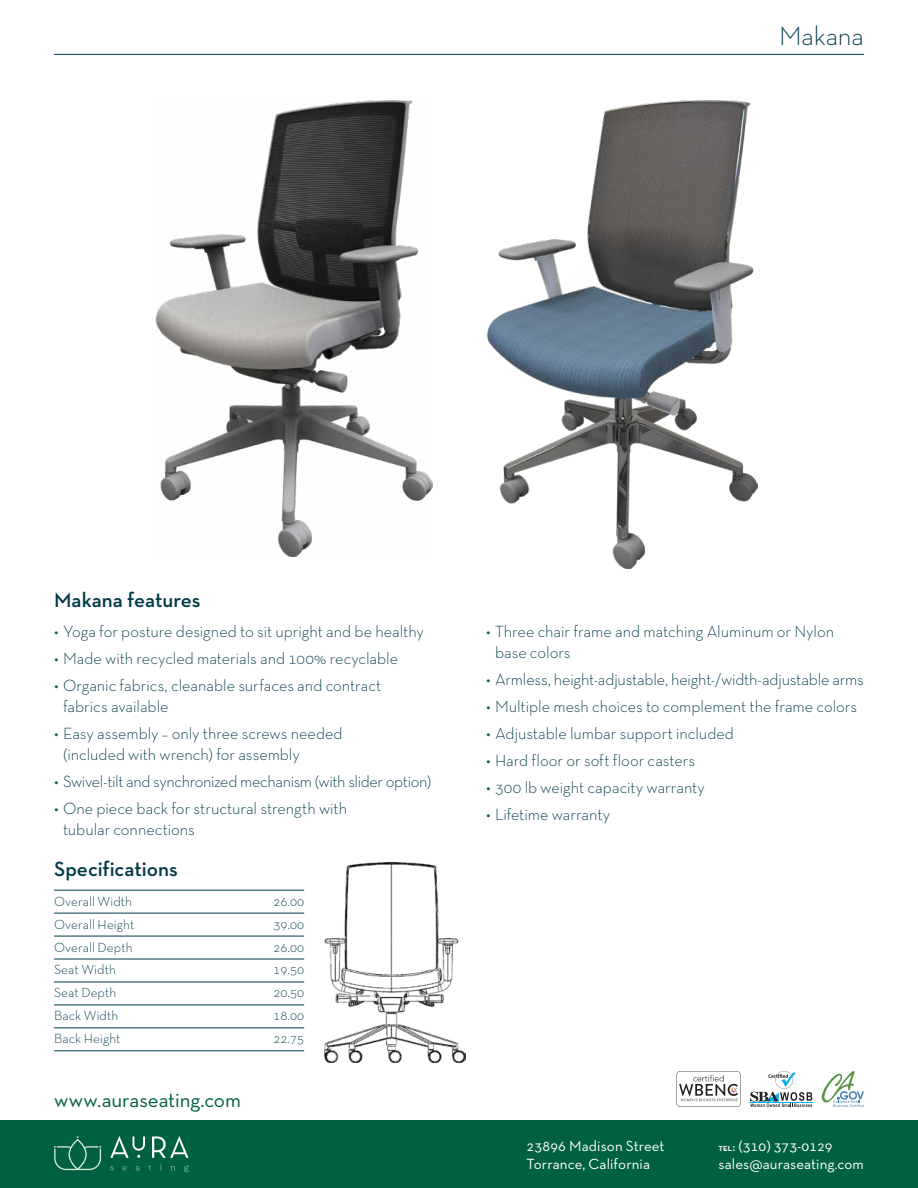
<style>
.page{position:relative;width:918px;height:1188px;background:#fff}
.page>*{position:absolute;margin:0;border:0;box-sizing:border-box;transform-origin:0 0}
.t1{font:300 27px "Neutra Text TF";letter-spacing:-.01em;color:#003a49}
.t2{font:600 21px "Neutra Text TF";color:#003a49}
.t3{font:21px "Neutra Text TF";letter-spacing:-.005em;color:#006142}
.t4{font:300 16.5px/21px "Neutra Text TF";letter-spacing:-.005em;color:#003a49}
.t5{font:300 16.5px "Neutra Text TF";letter-spacing:-.025em;color:#003a49}
.t6{font:15px "Neutra Text TF";letter-spacing:.005em;color:#fff}
.t7{font:300 13.5px "Neutra Text TF";letter-spacing:.005em;color:#003a49}
.s1{color:#006142}
.s2{font-weight:700;font-size:7.5px}
</style>
<div class="page">
<svg style="left:822px;top:1071px;width:42px;height:36px"></svg>
<svg style="left:750px;top:1071px;width:62px;height:36px"></svg>
<svg style="left:676px;top:1071px;width:65px;height:36px"></svg>
<hr style="left:54px;top:54px;width:810px;height:1px;background:#003a49">
<div style="left:0;top:1120px;width:918px;height:68px;background:#006142"></div>
<svg style="left:54px;top:1136px;width:47px;height:34px"></svg>
<svg style="left:110px;top:1166px;width:4px;height:4px"></svg>
<svg style="left:136px;top:1166px;width:4px;height:4px"></svg>
<svg style="left:184px;top:1165px;width:5px;height:7px"></svg>
<svg style="left:152px;top:1136px;width:37px;height:22px"></svg>
<svg style="left:110px;top:1136px;width:35px;height:22px"></svg>
<img style="left:487px;top:101px;width:271px;height:468px">
<img style="left:155px;top:101px;width:278px;height:456px">
<img style="left:325px;top:862px;width:141px;height:200px">
<hr style="left:54px;top:890px;width:250px;height:1px;background:#003a49">
<hr style="left:54px;top:1051px;width:250px;height:1px;background:#003a49">
<hr style="left:54px;top:913px;width:250px;height:1px;background:#003a49">
<hr style="left:54px;top:936px;width:250px;height:1px;background:#003a49">
<hr style="left:54px;top:959px;width:250px;height:1px;background:#003a49">
<hr style="left:54px;top:982px;width:250px;height:1px;background:#003a49">
<hr style="left:54px;top:1005px;width:250px;height:1px;background:#003a49">
<hr style="left:54px;top:1028px;width:250px;height:1px;background:#003a49">
<p class="t1" style="left:779px;top:19px;width:86px">Makana</p>
<p class="t2" style="left:54px;top:587px;width:148px">Makana features</p>
<p class="t4" style="left:54px;top:621px;width:371px"><span class="s1">•</span> Yoga for posture designed to sit upright and be healthy</p>
<p class="t4" style="left:54px;top:648px;width:346px"><span class="s1">•</span> Made with recycled materials and 100% recyclable</p>
<p class="t4" style="left:63px;top:675px;width:320px;text-indent:-9px"><span class="s1">•</span> Organic fabrics, cleanable surfaces and contract fabrics available</p>
<p class="t4" style="left:63px;top:723px;width:281px;text-indent:-9px"><span class="s1">•</span> Easy assembly – only three screws needed (included with wrench) for assembly</p>
<p class="t5" style="left:54px;top:771px;width:379px"><span class="s1">•</span> Swivel-tilt and synchronized mechanism (with slider option)</p>
<p class="t4" style="left:63px;top:798px;width:286px;text-indent:-9px"><span class="s1">•</span> One piece back for structural strength with tubular connections</p>
<p class="t2" style="left:54px;top:856px;width:125px">Specifications</p>
<p class="t7" style="left:54px;top:893px;width:80px">Overall Width</p>
<p class="t7" style="left:273px;top:893px;width:32px">26.00</p>
<p class="t7" style="left:54px;top:916px;width:82px">Overall Height</p>
<p class="t7" style="left:273px;top:916px;width:32px">39.00</p>
<p class="t7" style="left:54px;top:939px;width:80px">Overall Depth</p>
<p class="t7" style="left:273px;top:939px;width:32px">26.00</p>
<p class="t7" style="left:54px;top:962px;width:63px">Seat Width</p>
<p class="t7" style="left:273px;top:962px;width:32px">19.50</p>
<p class="t7" style="left:54px;top:985px;width:64px">Seat Depth</p>
<p class="t7" style="left:273px;top:985px;width:32px">20.50</p>
<p class="t7" style="left:54px;top:1008px;width:66px">Back Width</p>
<p class="t7" style="left:273px;top:1008px;width:32px">18.00</p>
<p class="t7" style="left:54px;top:1030px;width:68px">Back Height</p>
<p class="t7" style="left:273px;top:1030px;width:32px">22.75</p>
<p class="t3" style="left:54px;top:1087px;width:189px">www.auraseating.com</p>
<p class="t4" style="left:495px;top:621px;width:341px;text-indent:-9px"><span class="s1">•</span> Three chair frame and matching Aluminum or Nylon base colors</p>
<p class="t4" style="left:486px;top:669px;width:380px"><span class="s1">•</span> Armless, height-adjustable, height-/width-adjustable arms</p>
<p class="t4" style="left:486px;top:696px;width:373px"><span class="s1">•</span> Multiple mesh choices to complement the frame colors</p>
<p class="t4" style="left:486px;top:723px;width:249px"><span class="s1">•</span> Adjustable lumbar support included</p>
<p class="t4" style="left:486px;top:750px;width:211px"><span class="s1">•</span> Hard floor or soft floor casters</p>
<p class="t4" style="left:486px;top:777px;width:220px"><span class="s1">•</span> 300 lb weight capacity warranty</p>
<p class="t4" style="left:486px;top:804px;width:126px"><span class="s1">•</span> Lifetime warranty</p>
<p class="t6" style="left:526px;top:1136px;width:140px">23896 Madison Street</p>
<p class="t6" style="left:526px;top:1154px;width:125px">Torrance, California</p>
<p class="t6" style="left:718px;top:1136px;width:116px"><span class="s2">TEL</span>: (310) 373-0129</p>
<p class="t6" style="left:718px;top:1154px;width:147px">sales@auraseating.com</p>
</div>
